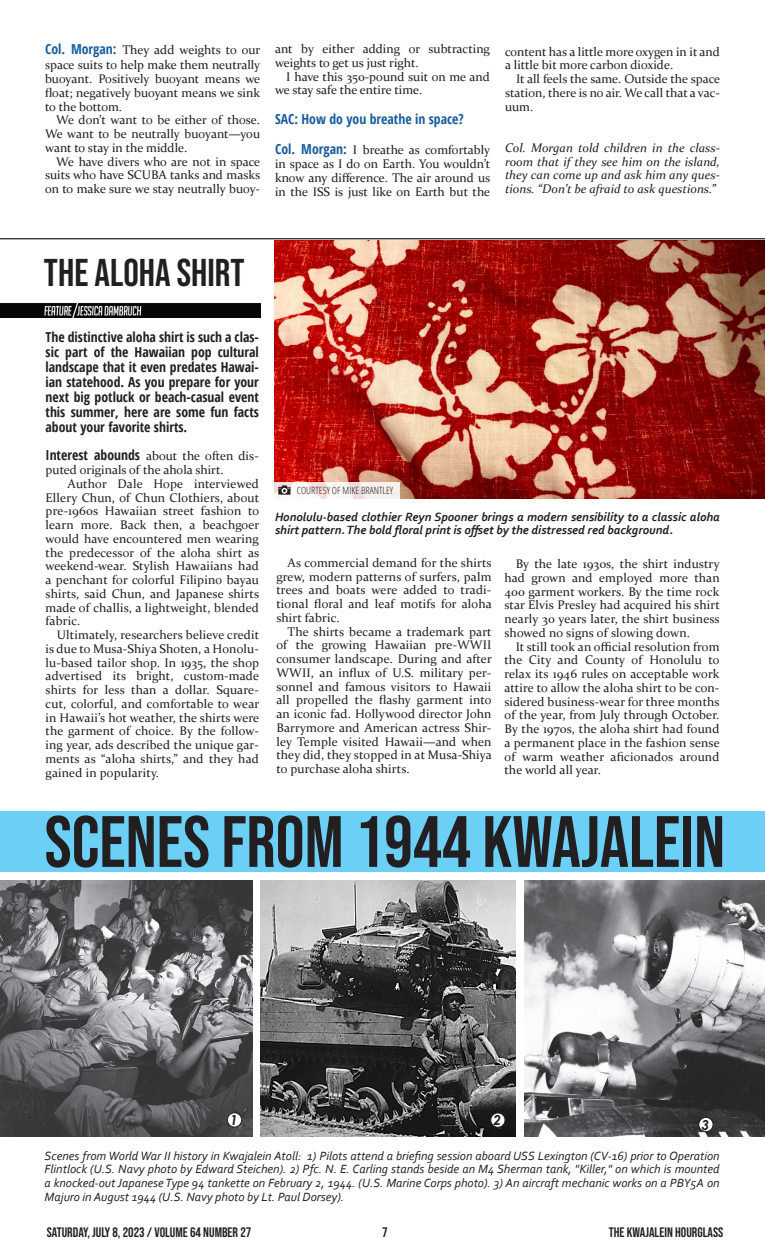
<style>
.page{position:relative;width:765px;height:1260px;background:#fff}
.page>*{position:absolute;margin:0;border:0;box-sizing:border-box;transform-origin:0 0}
.t1{font:72.5px "Bebas Neue";color:#231f20}
.t2{font:38.75px "Bebas Neue";color:#231f20}
.t3{font:700 condensed 13.75px/15px "Open Sans";color:#231f20;text-align:justify}
.t4{font:13.75px "Bebas Neue";color:#231f20}
.t5{font:700 condensed 13.75px "Open Sans";color:#175d9e}
.t6{font:italic 700 13.75px "Century Gothic";color:#231f20}
.Body_Text{font:12.5px/13.8px "Constantia";color:#231f20;text-align:justify}
.t7{font:italic 12.5px/13.8px "Corbel";color:#231f20;text-align:justify}
.t8{font:italic 700 12.5px/13.8px "Corbel";color:#231f20}
.t9{font:italic 12.5px/13.8px "Constantia";color:#231f20;text-align:justify}
.t10{font:300 condensed 10px "Open Sans";color:#231f20}
.s1{font-family:"Open Sans";font-weight:700;font-stretch:condensed;font-size:13.75px;color:#175d9e}
.s2{font-family:"Open Sans";font-weight:700;font-stretch:condensed;font-size:13.75px}
</style>
<div class="page">
<hr style="left:0;top:238px;width:765px;height:1px;background:#231f20">
<img style="left:274px;top:240px;width:491px;height:259px">
<img style="left:0;top:303px;width:260px;height:14px">
<svg style="left:274px;top:482px;width:126px;height:17px;fill:#f9f2ed"></svg>
<svg style="left:279px;top:486px;width:11px;height:8px"></svg>
<img style="left:1px;top:881px;width:251px;height:255px">
<img style="left:261px;top:881px;width:255px;height:255px">
<img style="left:524px;top:881px;width:241px;height:255px">
<div style="left:227px;top:1113px;width:15px;height:14px;background:#fff;border-radius:50%"></div>
<div style="left:227px;top:1113px;width:15px;height:14px;border:1px solid #231f20;border-radius:50%"></div>
<div style="left:491px;top:1113px;width:14px;height:14px;background:#fff;border-radius:50%"></div>
<div style="left:490px;top:1113px;width:15px;height:15px;border:1px solid #231f20;border-radius:50%"></div>
<div style="left:699px;top:1117px;width:14px;height:15px;background:#fff;border-radius:50%"></div>
<div style="left:698px;top:1117px;width:15px;height:15px;border:1px solid #231f20;border-radius:50%"></div>
<div style="left:0;top:811px;width:765px;height:61px;background:#6bcff6"></div>
<p class="Body_Text" style="left:45px;top:42px;width:217px;line-height:15px"><span class="s1">Col. Morgan:</span> They add weights to our space suits to help make them neutrally</p>
<p class="Body_Text" style="left:45px;top:71px;width:217px">buoyant. Positively buoyant means we float; negatively buoyant means we sink to the bottom.</p>
<p class="Body_Text" style="left:45px;top:113px;width:217px;text-indent:11px">We don’t want to be either of those.<br>We want to be neutrally buoyant—you want to stay in the middle.</p>
<p class="Body_Text" style="left:45px;top:154px;width:217px;text-indent:11px">We have divers who are not in space suits who have SCUBA tanks and masks on to make sure we stay neutrally buoy-</p>
<p class="Body_Text" style="left:275px;top:41px;width:216px">ant by either adding or subtracting weights to get us just right.</p>
<p class="Body_Text" style="left:275px;top:69px;width:217px;text-indent:11px">I have this 350-pound suit on me and we stay safe the entire time.</p>
<p class="t5" style="left:275px;top:110px;width:190px">SAC: How do you breathe in space?</p>
<p class="Body_Text" style="left:275px;top:143px;width:217px"><span class="s1">Col. Morgan:</span> I breathe as comfortably in space as I do on Earth. You wouldn’t know any difference. The air around us in the ISS is just like on Earth but the</p>
<p class="Body_Text" style="left:505px;top:44px;width:217px">content has a little more oxygen in it and a little bit more carbon dioxide.</p>
<p class="Body_Text" style="left:505px;top:71px;width:217px;text-indent:11px">It all feels the same. Outside the space station, there is no air. We call that a vac&shy;uum.</p>
<p class="t9" style="left:505px;top:140px;width:217px">Col. Morgan told children in the class&shy;room that if they see him on the island, they can come up and ask him any ques&shy;tions. “Don’t be afraid to ask questions.”</p>
<p class="t2" style="left:44px;top:251px;width:202px">THE ALOHA SHIRT</p>
<p class="t3" style="left:46px;top:329px;width:215px">The distinctive aloha shirt is such a clas&shy;sic part of the Hawaiian pop cultural landscape that it even predates Hawai&shy;ian statehood. As you prepare for your next big potluck or beach-casual event this summer, here are some fun facts about your favorite shirts.</p>
<p class="Body_Text" style="left:46px;top:449px;width:215px"><span class="s2">Interest abounds</span> about the often dis&shy;puted originals of the ahola shirt.</p>
<p class="Body_Text" style="left:46px;top:476px;width:215px;text-indent:22px">Author Dale Hope interviewed Ellery Chun, of Chun Clothiers, about pre-1960s Hawaiian street fashion to learn more. Back then, a beachgoer would have encountered men wearing the predecessor of the aloha shirt as weekend-wear. Stylish Hawaiians had a penchant for colorful Filipino bayau shirts, said Chun, and Japanese shirts made of challis, a lightweight, blended fabric.</p>
<p class="Body_Text" style="left:46px;top:627px;width:215px;text-indent:11px">Ultimately, researchers believe credit is due to Musa-Shiya Shoten, a Honolu&shy;lu-based tailor shop. In 1935, the shop advertised its bright, custom-made shirts for less than a dollar. Square&shy;cut, colorful, and comfortable to wear in Hawaii’s hot weather, the shirts were the garment of choice. By the follow&shy;ing year, ads described the unique gar&shy;ments as “aloha shirts,” and they had gained in popularity.</p>
<p class="t10" style="left:297px;top:484px;width:98px">COURTESY OF MIKE BRANTLEY</p>
<p class="t8" style="left:275px;top:509px;width:446px">Honolulu-based clothier Reyn Spooner brings a modern sensibility to a classic aloha shirt pattern. The bold floral print is offset by the distressed red background.</p>
<p class="Body_Text" style="left:504px;top:557px;width:217px;text-indent:11px">By the late 1930s, the shirt industry had grown and employed more than 400 garment workers. By the time rock star Elvis Presley had acquired his shirt nearly 30 years later, the shirt business showed no signs of slowing down.</p>
<p class="Body_Text" style="left:504px;top:639px;width:217px;text-indent:11px">It still took an official resolution from the City and County of Honolulu to relax its 1946 rules on acceptable work attire to allow the aloha shirt to be con&shy;sidered business-wear for three months of the year, from July through October.<br>By the 1970s, the aloha shirt had found a permanent place in the fashion sense of warm weather aficionados around the world all year.</p>
<p class="Body_Text" style="left:276px;top:555px;width:217px;text-indent:11px">As commercial demand for the shirts grew, modern patterns of surfers, palm trees and boats were added to tradi&shy;tional floral and leaf motifs for aloha shirt fabric.</p>
<p class="Body_Text" style="left:276px;top:624px;width:217px;text-indent:11px">The shirts became a trademark part of the growing Hawaiian pre-WWII consumer landscape. During and after WWII, an influx of U.S. military per&shy;sonnel and famous visitors to Hawaii all propelled the flashy garment into an iconic fad. Hollywood director John Barrymore and American actress Shir&shy;ley Temple visited Hawaii—and when they did, they stopped in at Musa-Shiya to purchase aloha shirts.</p>
<p class="t1" style="left:45px;top:801px;width:682px">SCENES FROM 1944 KWAJALEIN</p>
<p class="t6" style="left:230px;top:1110px;width:9px">1</p>
<p class="t6" style="left:494px;top:1110px;width:9px">2</p>
<p class="t6" style="left:702px;top:1114px;width:9px">3</p>
<p class="t7" style="left:45px;top:1148px;width:677px">Scenes from World War II history in Kwajalein Atoll: 1) Pilots attend a briefing session aboard USS Lexington (CV-16) prior to Operation Flintlock (U.S. Navy photo by Edward Steichen). 2) Pfc. N. E. Carling stands beside an M4 Sherman tank, "Killer," on which is mounted a knocked-out Japanese Type 94 tankette on February 2, 1944. (U.S. Marine Corps photo). 3) An aircraft mechanic works on a PBY5A on Majuro in August 1944 (U.S. Navy photo by Lt. Paul Dorsey).</p>
<p class="t4" style="left:47px;top:1225px;width:206px">SATURDAY, JULY 8, 2023 / VOLUME 64 NUMBER 27</p>
<p class="t4" style="left:382px;top:1224px;width:7px">7</p>
<p class="t4" style="left:609px;top:1225px;width:116px">THE KWAJALEIN HOURGLASS</p>
</div>
